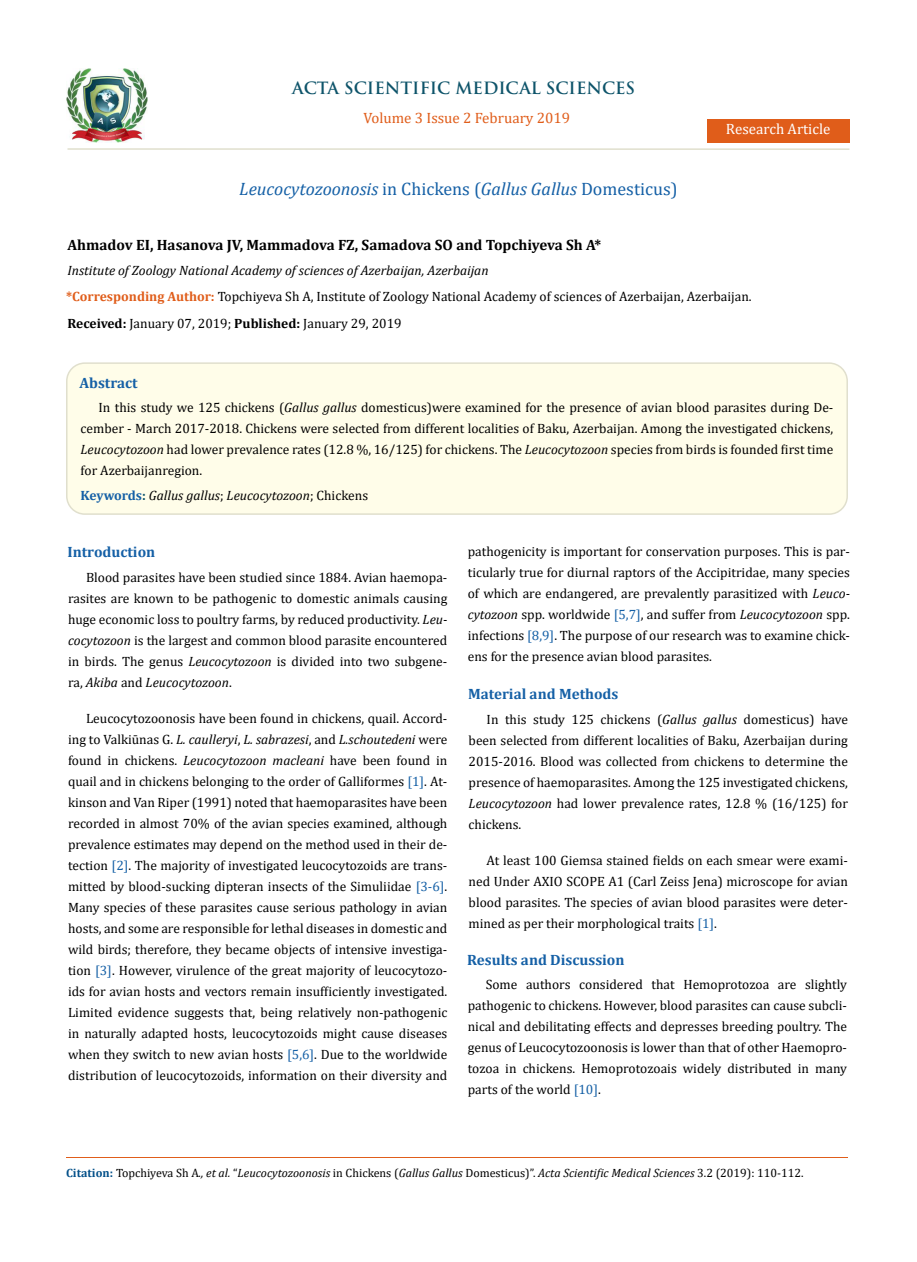
<style>
.page{position:relative;width:917px;height:1262px;background:#fff}
.page>*{position:absolute;margin:0;border:0;box-sizing:border-box;transform-origin:0 0}
.t1{font:italic 18px "Cambria";color:#1560a6}
.t2{font:700 16.5px "Trajan Pro";color:#0e546a}
.t3{font:700 15px "Cambria";color:#000}
.t4{font:700 15px "Cambria";color:#1560a6}
.t5{font:15px "Cambria";color:#e05d1a}
.t6{font:15px "Cambria";color:#fff}
.t7{font:13.5px/21px "Cambria";color:#000;text-align:justify}
.t8{font:italic 13.5px "Cambria";color:#000}
.t9{font:italic 12px "Cambria";color:#000}
.s1{font-style:normal}
.s2{font-style:italic}
.s3{font-weight:700;color:#e05d1a}
.s4{font-weight:700}
.s5{font-weight:700;font-style:normal;color:#1560a6}
.s6{font-weight:700;font-style:normal;color:#0e546a}
.s7{color:#1560a6}
.s8{font-weight:700;font-style:normal;color:#035089}
</style>
<div class="page">
<img style="left:67px;top:68px;width:80px;height:74px">
<div style="left:707px;top:119px;width:142px;height:23px;background:#e05d1a"></div>
<div style="left:67px;top:363px;width:780px;height:151px;background:#fffde9;border-radius:18px"></div>
<div style="left:66px;top:362px;width:782px;height:153px;border:2px solid #e0dfcd;border-radius:18px"></div>
<hr style="left:66px;top:1157px;width:782px;height:1px;background:#e05d1a">
<hr style="left:67px;top:148px;width:782px;height:2px;background:#e0dfcd">
<p class="t2" style="left:292px;top:77px;width:344px">ACTA SCIENTIFIC MEDICAL SCIENCES</p>
<p class="t5" style="left:363px;top:109px;width:208px">Volume 3 Issue 2 February 2019</p>
<p class="t6" style="left:726px;top:120px;width:106px">Research Article</p>
<h1 class="t1" style="left:239px;top:176px;width:440px">Leucocytozoonosis <span class="s1">in Chickens (</span>Gallus Gallus <span class="s1">Domesticus)</span></h1>
<p class="t3" style="left:67px;top:234px;width:535px">Аhmadov EI, Hasanova JV, Mammadova FZ, Samadova SO and Topchiyeva Sh A*</p>
<p class="t7" style="left:66px;top:257px;width:687px;line-height:26px"><span class="s2">Institute of Zoology National Academy of sciences of Azerbaijan, Azerbaijan<br></span><span class="s3">*Corresponding Author:</span> Topchiyeva Sh A, Institute of Zoology National Academy of sciences of Azerbaijan, Azerbaijan.</p>
<p class="t7" style="left:67px;top:312px;width:335px"><span class="s4">Received:</span> January 07, 2019; <span class="s4">Published:</span> January 29, 2019</p>
<p class="t4" style="left:80px;top:372px;width:60px">Abstract</p>
<p class="t7" style="left:81px;top:397px;width:754px;text-indent:18px">In this study we 125 chickens (<span class="s2">Gallus gallus</span> domesticus)were examined for the presence of avian blood parasites during De&shy;cember - March 2017-2018. Chickens were selected from different localities of Baku, Azerbaijan. Among the investigated chickens, <span class="s2">Leucocytozoon</span> had lower prevalence rates (12.8 %, 16/125) for chickens. The <span class="s2">Leucocytozoon</span> species from birds is founded first time for Azerbaijanregion.</p>
<p class="t8" style="left:81px;top:486px;width:289px"><span class="s5">Keywords</span><span class="s6">:</span> Gallus gallus<span class="s1">;</span> Leucocytozoon<span class="s1">; Chickens</span></p>
<p class="t4" style="left:67px;top:542px;width:89px">Introduction</p>
<p class="t7" style="left:68px;top:566px;width:381px;text-indent:18px">Blood parasites have been studied since 1884. Avian haemopa&shy;rasites are known to be pathogenic to domestic animals causing huge economic loss to poultry farms, by reduced productivity. <span class="s2">Leu&shy;cocytozoon</span> is the largest and common blood parasite encountered in birds. The genus <span class="s2">Leucocytozoon</span> is divided into two subgene&shy;ra, <span class="s2">Akiba</span> and <span class="s2">Leucocytozoon</span>.</p>
<p class="t7" style="left:68px;top:707px;width:381px;text-indent:18px">Leucocytozoonosis have been found in chickens, quail. Accord&shy;ing to Valkiūnas G. <span class="s2">L. caulleryi</span>, <span class="s2">L. sabrazesi</span>, and <span class="s2">L.schoutedeni</span> were found in chickens. <span class="s2">Leucocytozoon macleani</span> have been found in quail and in chickens belonging to the order of Galliformes <span class="s7">[1]</span>. At&shy;kinson and Van Riper (1991) noted that haemoparasites have been recorded in almost 70% of the avian species examined, although prevalence estimates may depend on the method used in their de&shy;tection <span class="s7">[2]</span>. The majority of investigated leucocytozoids are trans&shy;mitted by blood-sucking dipteran insects of the Simuliidae <span class="s7">[3-6]</span>.<br>Many species of these parasites cause serious pathology in avian hosts, and some are responsible for lethal diseases in domestic and wild birds; therefore, they became objects of intensive investiga&shy;tion <span class="s7">[3]</span>. However, virulence of the great majority of leucocytozo&shy;ids for avian hosts and vectors remain insufficiently investigated.<br>Limited evidence suggests that, being relatively non-pathogenic in naturally adapted hosts, leucocytozoids might cause diseases when they switch to new avian hosts <span class="s7">[5,6]</span>. Due to the worldwide distribution of leucocytozoids, information on their diversity and</p>
<p class="t7" style="left:468px;top:541px;width:384px">pathogenicity is important for conservation purposes. This is par&shy;ticularly true for diurnal raptors of the Accipitridae, many species of which are endangered, are prevalently parasitized with <span class="s2">Leuco&shy;cytozoon</span> spp. worldwide <span class="s7">[5,7]</span>, and suffer from <span class="s2">Leucocytozoon</span> spp. infections <span class="s7">[8,9]</span>. The purpose of our research was to examine chick&shy;ens for the presence avian blood parasites.</p>
<p class="t4" style="left:468px;top:683px;width:152px">Material and Methods</p>
<p class="t7" style="left:468px;top:708px;width:381px;text-indent:18px">In this study 125 chickens (<span class="s2">Gallus gallus</span> domesticus) have been selected from different localities of Baku, Azerbaijan during 2015-2016. Blood was collected from chickens to determine the presence of haemoparasites. Among the 125 investigated chickens, <span class="s2">Leucocytozoon</span> had lower prevalence rates, 12.8 % (16/125) for chickens.</p>
<p class="t7" style="left:468px;top:849px;width:381px;text-indent:18px">At least 100 Giemsa stained fields on each smear were exami&shy;ned Under AXIO SCOPE A1 (Carl Zeiss Jena) microscope for avian blood parasites. The species of avian blood parasites were deter&shy;mined as per their morphological traits <span class="s7">[1]</span>.</p>
<p class="t4" style="left:467px;top:949px;width:159px">Results and Discussion</p>
<p class="t7" style="left:467px;top:974px;width:381px;text-indent:18px">Some authors considered that Hemoprotozoa are slightly pathogenic to chickens. However, blood parasites can cause subcli&shy;nical and debilitating effects and depresses breeding poultry. The genus of Leucocytozoonosis is lower than that of other Haemopro&shy;tozoa in chickens. Hemoprotozoais widely distributed in many parts of the world <span class="s7">[10]</span>.</p>
<p class="t9" style="left:66px;top:1164px;width:739px"><span class="s8">Citation:</span> <span class="s1">Topchiyeva Sh A</span>., et al. <span class="s1">“</span>Leucocytozoonosis <span class="s1">in Chickens (</span>Gallus Gallus <span class="s1">Domesticus)”.</span> Acta Scientific Medical Sciences <span class="s1">3.2 (2019): 110-112.</span></p>
</div>
